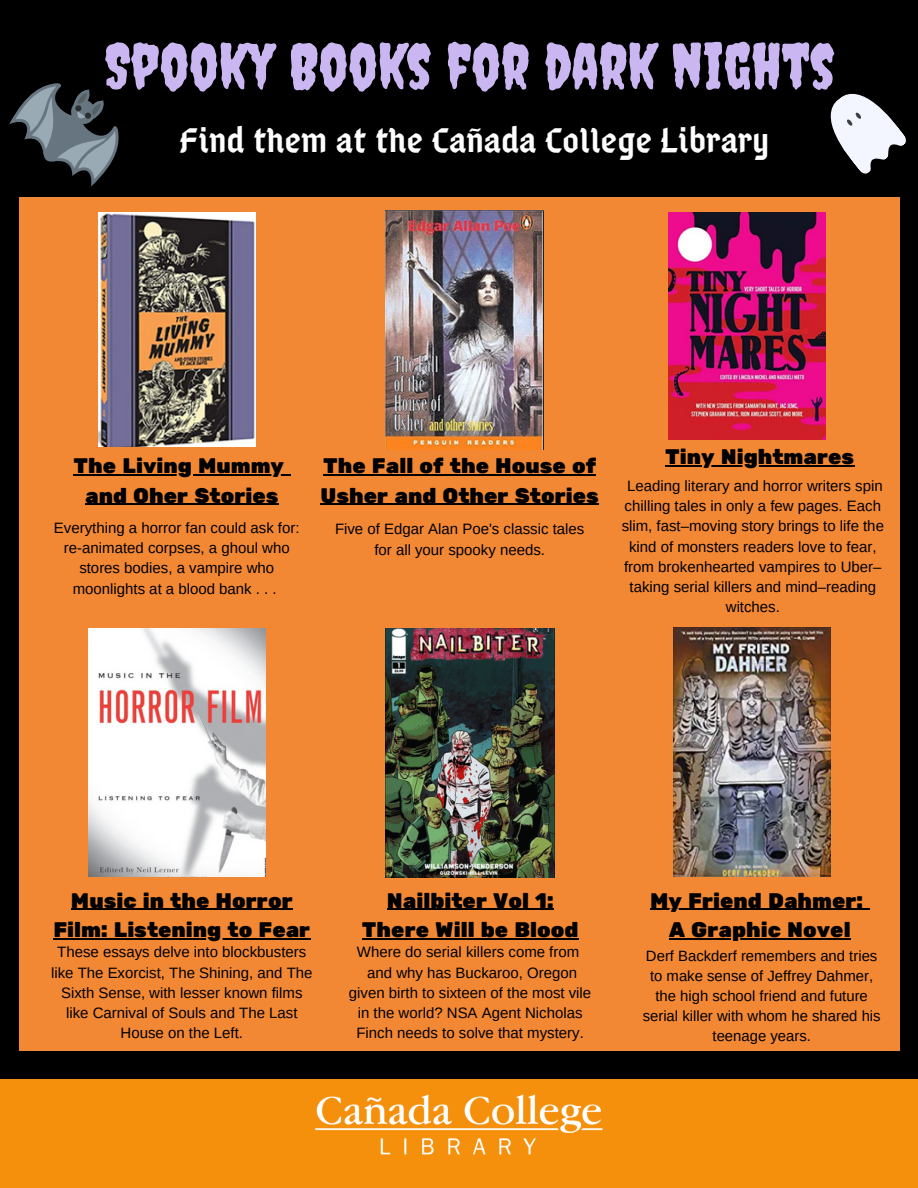
<style>
.page{position:relative;width:918px;height:1188px;background:#fff}
.page>*{position:absolute;margin:0;border:0;box-sizing:border-box;transform-origin:0 0}
.t1{font:63px "Creepster";color:#cab7f1}
.t2{font:36px "Abibas";color:#fff}
.t3{font:21px/29.2px "Rubik One";color:#000;text-align:center}
.t4{font:15px/20.2px "Arimo";color:#000;text-align:center}
.t5{font:14.85px/20.1px "Arimo";color:#000;text-align:center}
</style>
<div class="page">
<div style="left:0;top:1078px;width:918px;height:110px;background:#f4900c"></div>
<div style="left:0;top:0;width:918px;height:1078px;background:#000"></div>
<div style="left:19px;top:197px;width:881px;height:854px;background:#f28834"></div>
<hr style="left:669px;top:938px;width:182px;height:1px;background:#000">
<hr style="left:650px;top:909px;width:32px;height:1px;background:#000">
<hr style="left:665px;top:465px;width:189px;height:1px;background:#000">
<hr style="left:53px;top:938px;width:257px;height:1px;background:#000">
<hr style="left:74px;top:475px;width:210px;height:1px;background:#000">
<hr style="left:85px;top:504px;width:194px;height:1px;background:#000">
<hr style="left:71px;top:909px;width:222px;height:1px;background:#000">
<hr style="left:323px;top:475px;width:96px;height:1px;background:#000">
<hr style="left:419px;top:475px;width:177px;height:1px;background:#000">
<hr style="left:321px;top:504px;width:278px;height:1px;background:#000">
<hr style="left:387px;top:909px;width:166px;height:1px;background:#000">
<hr style="left:362px;top:938px;width:217px;height:1px;background:#000">
<hr style="left:682px;top:909px;width:181px;height:1px;background:#000">
<svg style="left:830px;top:93px;width:76px;height:81px"></svg>
<svg style="left:9px;top:83px;width:110px;height:104px"></svg>
<img style="left:99px;top:212px;width:156px;height:234px">
<img style="left:386px;top:211px;width:157px;height:238px">
<img style="left:668px;top:212px;width:158px;height:227px">
<img style="left:88px;top:628px;width:177px;height:249px">
<img style="left:386px;top:629px;width:168px;height:248px">
<img style="left:673px;top:628px;width:158px;height:249px">
<img style="left:315px;top:1094px;width:288px;height:61px">
<h1 class="t1" style="left:105px;top:29px;width:732px">SPOOKY BOOKS FOR DARK NIGHTS</h1>
<h1 class="t2" style="left:180px;top:125px;width:591px">Find them at the Cañada College Library</h1>
<p class="t3" style="left:74px;top:452px;width:212px">The Living Mummy and Oher Stories</p>
<p class="t4" style="left:54px;top:518px;width:247px">Everything a horror fan could ask for: re-animated corpses, a ghoul who stores bodies, a vampire who moonlights at a blood bank . . .</p>
<p class="t3" style="left:321px;top:452px;width:280px;text-align:left">The Fall of the House of<br>Usher and Other Stories</p>
<p class="t4" style="left:335px;top:519px;width:251px">Five of Edgar Alan Poe's classic tales for all your spooky needs.</p>
<p class="t3" style="left:665px;top:443px;width:191px">Tiny Nightmares</p>
<p class="t4" style="left:622px;top:475px;width:264px">Leading literary and horror writers spin chilling tales in only a few pages. Each slim, fast–moving story brings to life the kind of monsters readers love to fear, from brokenhearted vampires to Uber– taking serial killers and mind–reading witches.</p>
<p class="t3" style="left:53px;top:887px;width:259px">Music in the Horror<br>Film: Listening to Fear</p>
<p class="t4" style="left:51px;top:942px;width:263px">These essays delve into blockbusters like The Exorcist, The Shining, and The Sixth Sense, with lesser known films like Carnival of Souls and The Last House on the Left.</p>
<p class="t3" style="left:362px;top:887px;width:218px">Nailbiter Vol 1:<br>There Will be Blood</p>
<p class="t4" style="left:349px;top:942px;width:244px">Where do serial killers come from and why has Buckaroo, Oregon given birth to sixteen of the most vile in the world? NSA Agent Nicholas Finch needs to solve that mystery.</p>
<p class="t3" style="left:650px;top:887px;width:214px">My Friend Dahmer:<br>A Graphic Novel</p>
<p class="t5" style="left:643px;top:945px;width:240px">Derf Backderf remembers and tries to make sense of Jeffrey Dahmer, the high school friend and future serial killer with whom he shared his teenage years.</p>
</div>
